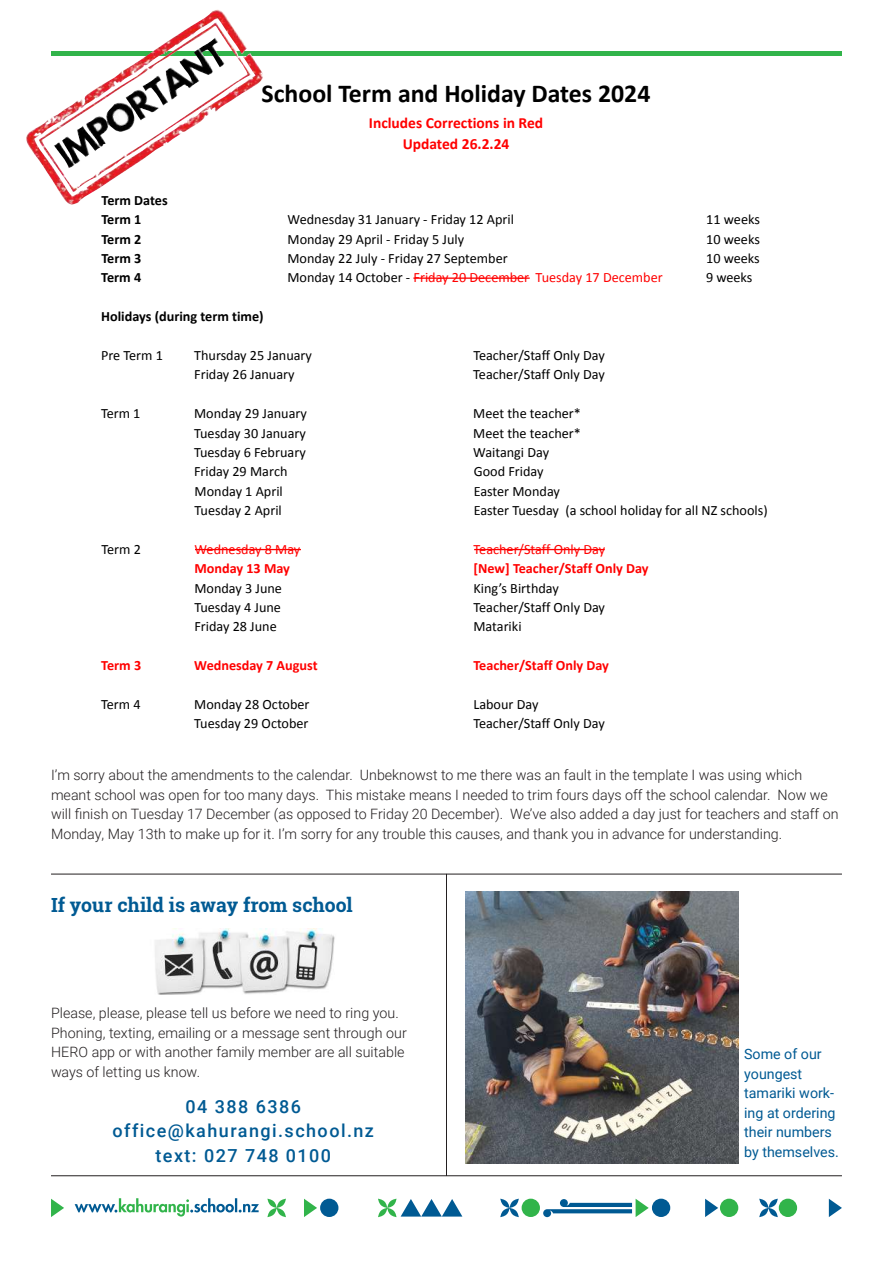
<style>
.page{position:relative;width:893px;height:1263px;background:#fff}
.page>*{position:absolute;margin:0;border:0;box-sizing:border-box;transform-origin:0 0}
.t1{font:700 25.8px "Calibri";color:#000}
.t2{font:700 19.5px "Roboto Slab";color:#005a93}
.t3{font:500 18px/24.8px "Roboto";letter-spacing:.08em;color:#005a93;text-align:center}
.t4{font:700 15.45px/21.3px "Calibri";color:#f00;text-align:center}
.t5{font:300 14.25px/19.5px "Roboto";color:#231f20}
.t6{font:14.25px "Calibri";color:#000}
.t7{font:14.25px "Calibri";color:#f00}
.t8{font:700 14.25px "Calibri";color:#f00}
.t9{font:14.25px/19.5px "Roboto";color:#005a93}
.t10{font:700 14.25px/19.4px "Calibri";color:#000}
.s1{color:#000}
</style>
<div class="page">
<svg style="left:829px;top:1199px;width:13px;height:18px"></svg>
<svg style="left:705px;top:1199px;width:13px;height:18px"></svg>
<svg style="left:304px;top:1199px;width:13px;height:18px"></svg>
<svg style="left:51px;top:1199px;width:13px;height:18px"></svg>
<svg style="left:759px;top:1199px;width:19px;height:18px"></svg>
<svg style="left:267px;top:1199px;width:19px;height:18px"></svg>
<svg style="left:500px;top:1199px;width:19px;height:18px"></svg>
<div style="left:720px;top:1199px;width:18px;height:18px;background:#31b44a;border-radius:50%"></div>
<div style="left:652px;top:1199px;width:18px;height:18px;background:#005a93;border-radius:50%"></div>
<div style="left:320px;top:1199px;width:18px;height:18px;background:#005a93;border-radius:50%"></div>
<div style="left:522px;top:1199px;width:18px;height:18px;background:#31b44a;border-radius:50%"></div>
<div style="left:779px;top:1199px;width:18px;height:18px;background:#31b44a;border-radius:50%"></div>
<svg style="left:543px;top:1199px;width:106px;height:18px"></svg>
<svg style="left:378px;top:1199px;width:84px;height:18px"></svg>
<svg style="left:75px;top:1198px;width:184px;height:18px"></svg>
<hr style="left:51px;top:1175px;width:791px;height:1px;background:#231f20">
<hr style="left:51px;top:51px;width:791px;height:4px;background:#31b44a">
<hr style="left:413px;top:277px;width:117px;height:2px;background:#f00">
<hr style="left:195px;top:549px;width:106px;height:1px;background:#f00">
<hr style="left:474px;top:549px;width:131px;height:1px;background:#f00">
<hr style="left:51px;top:874px;width:791px;height:1px;background:#231f20">
<img style="left:26px;top:9px;width:240px;height:196px">
<hr style="left:446px;top:874px;width:1px;height:302px;background:#231f20">
<img style="left:155px;top:928px;width:180px;height:67px">
<img style="left:466px;top:891px;width:272px;height:272px">
<p class="t10" style="left:102px;top:190px;width:68px">Term Dates<br>Term 1</p>
<h1 class="t1" style="left:262px;top:80px;width:390px">School Term and Holiday Dates 2024</h1>
<p class="t4" style="left:369px;top:112px;width:176px">Includes Corrections in Red<br>Updated 26.2.24</p>
<p class="t6" style="left:288px;top:212px;width:228px">Wednesday 31 January - Friday 12 April</p>
<p class="t6" style="left:706px;top:212px;width:55px">11 weeks</p>
<p class="t10" style="left:101px;top:229px;width:41px">Term 2</p>
<p class="t6" style="left:288px;top:232px;width:178px">Monday 29 April - Friday 5 July</p>
<p class="t6" style="left:706px;top:232px;width:55px">10 weeks</p>
<p class="t10" style="left:101px;top:249px;width:41px">Term 3</p>
<p class="t6" style="left:287px;top:251px;width:222px">Monday 22 July - Friday 27 September</p>
<p class="t6" style="left:706px;top:251px;width:55px">10 weeks</p>
<p class="t10" style="left:101px;top:268px;width:41px">Term 4</p>
<p class="t7" style="left:287px;top:270px;width:377px"><span class="s1">Monday 14 October -</span> Friday 20 December Tuesday 17 December</p>
<p class="t6" style="left:706px;top:270px;width:48px">9 weeks</p>
<p class="t10" style="left:101px;top:307px;width:164px">Holidays (during term time)</p>
<p class="t6" style="left:101px;top:348px;width:63px">Pre Term 1</p>
<p class="t6" style="left:194px;top:348px;width:119px">Thursday 25 January</p>
<p class="t6" style="left:473px;top:348px;width:133px">Teacher/Staff Only Day</p>
<p class="t6" style="left:194px;top:367px;width:102px">Friday 26 January</p>
<p class="t6" style="left:473px;top:367px;width:133px">Teacher/Staff Only Day</p>
<p class="t6" style="left:101px;top:406px;width:41px">Term 1</p>
<p class="t6" style="left:194px;top:406px;width:114px">Monday 29 January</p>
<p class="t6" style="left:473px;top:406px;width:109px">Meet the teacher*</p>
<p class="t6" style="left:194px;top:425px;width:113px">Tuesday 30 January</p>
<p class="t6" style="left:473px;top:425px;width:109px">Meet the teacher*</p>
<p class="t6" style="left:194px;top:445px;width:113px">Tuesday 6 February</p>
<p class="t6" style="left:473px;top:445px;width:77px">Waitangi Day</p>
<p class="t6" style="left:194px;top:464px;width:95px">Friday 29 March</p>
<p class="t6" style="left:474px;top:464px;width:71px">Good Friday</p>
<p class="t6" style="left:195px;top:484px;width:90px">Monday 1 April</p>
<p class="t6" style="left:474px;top:484px;width:88px">Easter Monday</p>
<p class="t6" style="left:195px;top:503px;width:89px">Tuesday 2 April</p>
<p class="t6" style="left:474px;top:503px;width:296px">Easter Tuesday (a school holiday for all NZ schools)</p>
<p class="t6" style="left:101px;top:542px;width:41px">Term 2</p>
<p class="t7" style="left:194px;top:542px;width:107px">Wednesday 8 May</p>
<p class="t7" style="left:474px;top:542px;width:133px">Teacher/Staff Only Day</p>
<p class="t8" style="left:194px;top:561px;width:97px">Monday 13 May</p>
<p class="t8" style="left:474px;top:561px;width:176px">[New] Teacher/Staff Only Day</p>
<p class="t6" style="left:194px;top:580px;width:89px">Monday 3 June</p>
<p class="t6" style="left:473px;top:580px;width:87px">King’s Birthday</p>
<p class="t6" style="left:194px;top:600px;width:88px">Tuesday 4 June</p>
<p class="t6" style="left:473px;top:600px;width:133px">Teacher/Staff Only Day</p>
<p class="t6" style="left:194px;top:619px;width:84px">Friday 28 June</p>
<p class="t6" style="left:473px;top:619px;width:50px">Matariki</p>
<p class="t8" style="left:101px;top:658px;width:41px">Term 3</p>
<p class="t8" style="left:194px;top:658px;width:125px">Wednesday 7 August</p>
<p class="t8" style="left:473px;top:658px;width:137px">Teacher/Staff Only Day</p>
<p class="t6" style="left:101px;top:697px;width:41px">Term 4</p>
<p class="t6" style="left:194px;top:697px;width:117px">Monday 28 October</p>
<p class="t6" style="left:473px;top:697px;width:67px">Labour Day</p>
<p class="t6" style="left:194px;top:716px;width:116px">Tuesday 29 October</p>
<p class="t6" style="left:473px;top:716px;width:133px">Teacher/Staff Only Day</p>
<p class="t5" style="left:51px;top:765px;width:789px">I’m sorry about the amendments to the calendar. Unbeknowst to me there was an fault in the template I was using which meant school was open for too many days. This mistake means I needed to trim fours days off the school calendar. Now we will finish on Tuesday 17 December (as opposed to Friday 20 December). We’ve also added a day just for teachers and staff on Monday, May 13th to make up for it. I’m sorry for any trouble this causes, and thank you in advance for understanding.</p>
<h2 class="t2" style="left:51px;top:891px;width:303px">If your child is away from school</h2>
<p class="t5" style="left:51px;top:1003px;width:357px">Please, please, please tell us before we need to ring you.<br>Phoning, texting, emailing or a message sent through our HERO app or with another family member are all suitable ways of letting us know.</p>
<p class="t3" style="left:113px;top:1093px;width:263px">04 388 6386 office@kahurangi.school.nz text: 027 748 0100</p>
<p class="t9" style="left:744px;top:1044px;width:96px">Some of our youngest tamariki work&shy;ing at ordering their numbers by themselves.</p>
</div>
